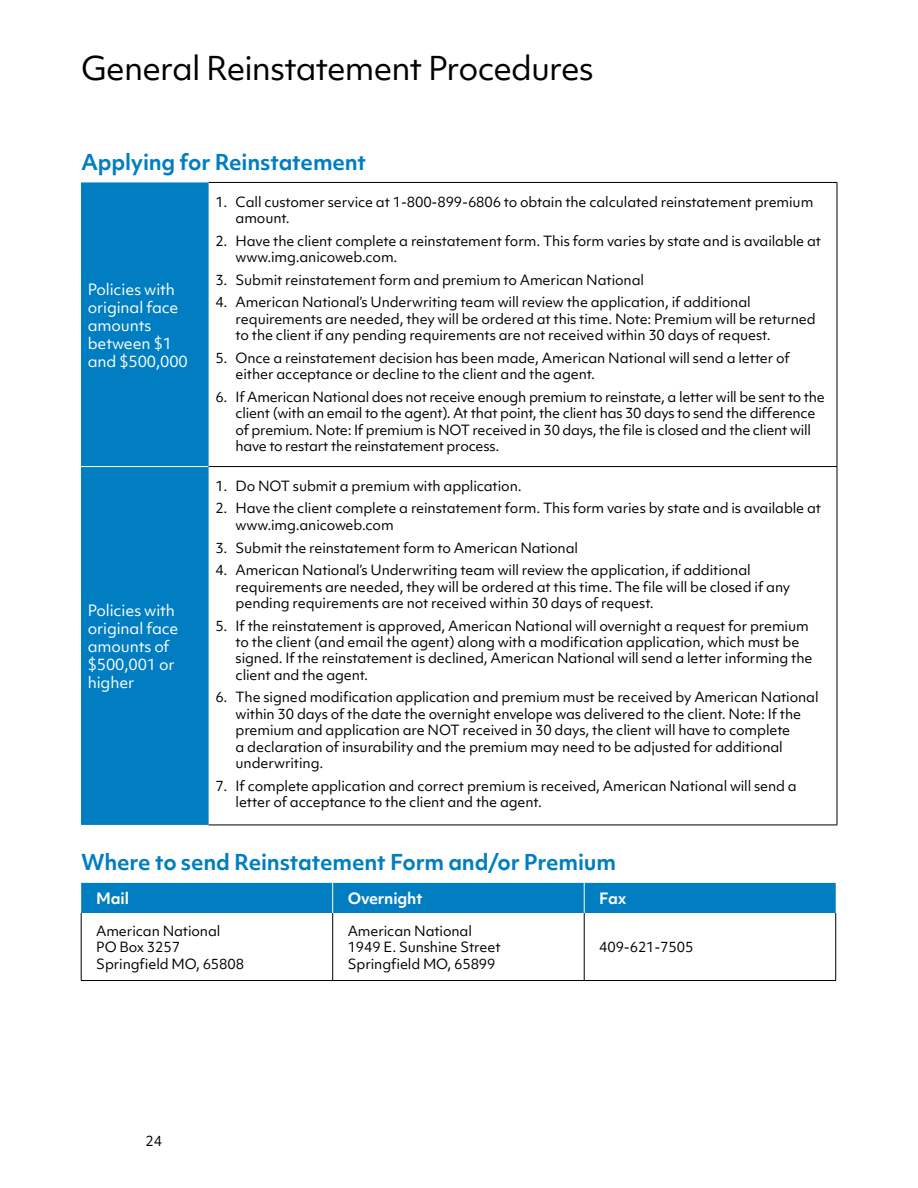
<style>
.page{position:relative;width:918px;height:1188px;background:#fff}
.page>*{position:absolute;margin:0;border:0;box-sizing:border-box;transform-origin:0 0}
.t1{font:31.5px "Objektiv Mk 1";letter-spacing:-.03em;color:#000}
.t2{font:700 21px "Objektiv Mk 1";letter-spacing:-.01em;color:#007ec1}
.t3{font:15px/18px "Objektiv Mk 1";letter-spacing:-.01em;color:#fff}
.t4{font:700 15px "Objektiv Mk 1";letter-spacing:-.01em;color:#fff}
.t5{font:13.5px/16.5px "Objektiv Mk 1";letter-spacing:-.01em;color:#000}
</style>
<div class="page">
<div style="left:81px;top:182px;width:128px;height:643px;background:#007ec1"></div>
<hr style="left:81px;top:466px;width:128px;height:1px;background:#fff">
<hr style="left:209px;top:182px;width:628px;height:1px;background:#000">
<hr style="left:209px;top:466px;width:628px;height:1px;background:#000">
<hr style="left:209px;top:825px;width:628px;height:1px;background:#000">
<hr style="left:837px;top:183px;width:1px;height:283px;background:#000">
<hr style="left:837px;top:467px;width:1px;height:358px;background:#000">
<div style="left:81px;top:883px;width:755px;height:30px;background:#007ec1"></div>
<hr style="left:81px;top:913px;width:1px;height:67px;background:#000">
<hr style="left:332px;top:913px;width:1px;height:67px;background:#000">
<hr style="left:584px;top:913px;width:1px;height:67px;background:#000">
<hr style="left:835px;top:913px;width:1px;height:67px;background:#000">
<hr style="left:81px;top:980px;width:252px;height:1px;background:#000">
<hr style="left:333px;top:980px;width:251px;height:1px;background:#000">
<hr style="left:584px;top:980px;width:252px;height:1px;background:#000">
<hr style="left:332px;top:883px;width:1px;height:30px;background:#fff">
<hr style="left:584px;top:883px;width:1px;height:30px;background:#fff">
<h1 class="t1" style="left:81px;top:46px;width:514px">General Reinstatement Procedures</h1>
<h2 class="t2" style="left:81px;top:147px;width:287px">Applying for Reinstatement</h2>
<p class="t3" style="left:88px;top:280px;width:102px">Policies with original face amounts between $1 and $500,000</p>
<p class="t3" style="left:88px;top:601px;width:92px">Policies with original face amounts of $500,001 or higher</p>
<p class="t5" style="left:236px;top:193px;width:579px;text-indent:-20px">1. Call customer service at 1-800-899-6806 to obtain the calculated reinstatement premium amount.</p>
<p class="t5" style="left:236px;top:232px;width:587px;text-indent:-20px">2. Have the client complete a reinstatement form. This form varies by state and is available at www.img.anicoweb.com.</p>
<p class="t5" style="left:215px;top:271px;width:430px">3. Submit reinstatement form and premium to American National</p>
<p class="t5" style="left:236px;top:294px;width:582px;text-indent:-20px">4. American National’s Underwriting team will review the application, if additional requirements are needed, they will be ordered at this time. Note: Premium will be returned to the client if any pending requirements are not received within 30 days of request.</p>
<p class="t5" style="left:236px;top:349px;width:556px;text-indent:-20px">5. Once a reinstatement decision has been made, American National will send a letter of either acceptance or decline to the client and the agent.</p>
<p class="t5" style="left:236px;top:388px;width:591px;text-indent:-20px">6. If American National does not receive enough premium to reinstate, a letter will be sent to the client (with an email to the agent). At that point, the client has 30 days to send the difference of premium. Note: If premium is NOT received in 30 days, the file is closed and the client will have to restart the reinstatement process.</p>
<p class="t5" style="left:215px;top:478px;width:308px">1. Do NOT submit a premium with application.</p>
<p class="t5" style="left:236px;top:500px;width:587px;text-indent:-20px">2. Have the client complete a reinstatement form. This form varies by state and is available at www.img.anicoweb.com</p>
<p class="t5" style="left:215px;top:539px;width:364px">3. Submit the reinstatement form to American National</p>
<p class="t5" style="left:236px;top:562px;width:556px;text-indent:-20px">4. American National’s Underwriting team will review the application, if additional requirements are needed, they will be ordered at this time. The file will be closed if any pending requirements are not received within 30 days of request.</p>
<p class="t5" style="left:236px;top:617px;width:578px;text-indent:-20px">5. If the reinstatement is approved, American National will overnight a request for premium to the client (and email the agent) along with a modification application, which must be signed. If the reinstatement is declined, American National will send a letter informing the client and the agent.</p>
<p class="t5" style="left:236px;top:689px;width:585px;text-indent:-20px">6. The signed modification application and premium must be received by American National within 30 days of the date the overnight envelope was delivered to the client. Note: If the premium and application are NOT received in 30 days, the client will have to complete<br>a declaration of insurability and the premium may need to be adjusted for additional underwriting.</p>
<p class="t5" style="left:236px;top:778px;width:563px;text-indent:-20px">7. If complete application and correct premium is received, American National will send a letter of acceptance to the client and the agent.</p>
<h2 class="t2" style="left:81px;top:847px;width:537px">Where to send Reinstatement Form and/or Premium</h2>
<p class="t4" style="left:96px;top:888px;width:34px">Mail</p>
<p class="t4" style="left:348px;top:888px;width:76px">Overnight</p>
<p class="t4" style="left:599px;top:888px;width:29px">Fax</p>
<p class="t5" style="left:96px;top:922px;width:149px">American National<br>PO Box 3257<br>Springfield MO, 65808</p>
<p class="t5" style="left:348px;top:922px;width:155px">American National<br>1949 E. Sunshine Street<br>Springfield MO, 65899</p>
<p class="t5" style="left:599px;top:939px;width:96px">409-621-7505</p>
<p class="t5" style="left:146px;top:1132px;width:18px">24</p>
</div>
